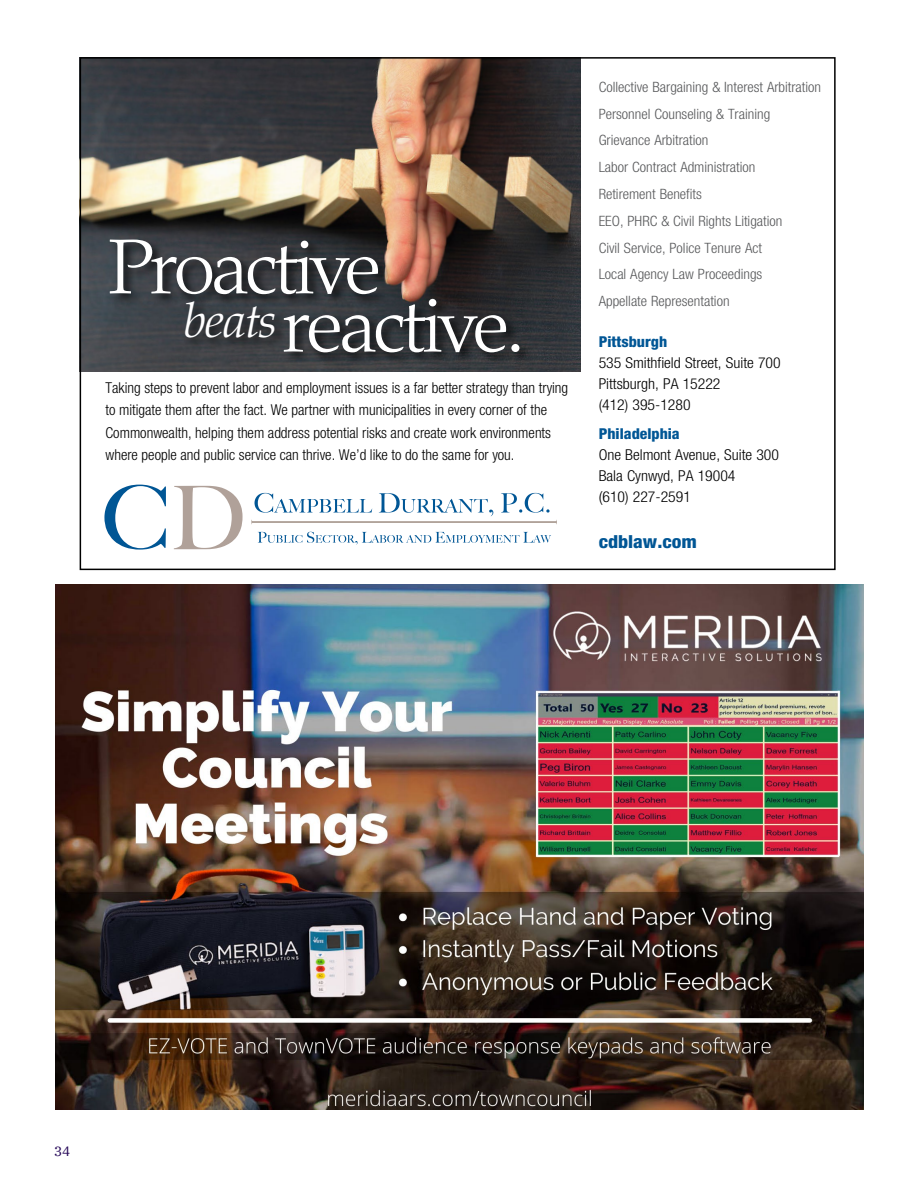
<style>
.page{position:relative;width:918px;height:1188px;background:#fff}
.page>*{position:absolute;margin:0;border:0;box-sizing:border-box;transform-origin:0 0}
.t1{font:300 77.7px/58.2px "Palatino";letter-spacing:-.05em;color:#fff}
.t2{font:800 condensed 18px "Helvetica Neue";color:#005695;scale:1.08 1}
.t3{font:300 condensed 15px/22.5px "Helvetica Neue";color:#000}
.t4{font:300 condensed 15px/21px "Helvetica Neue";color:#000;scale:1.05 1}
.t5{font:800 condensed 15px "Helvetica Neue";color:#005695;scale:1.05 1}
.t6{font:300 condensed 14.25px/26.8px "Helvetica Neue";color:#58595b;scale:1.04 1}
.t7{font:13.5px "IBM Plex Serif";color:#260859}
.s1{font-stretch:normal}
</style>
<div class="page">
<img style="left:83px;top:60px;width:498px;height:312px">
<div style="left:108px;top:237px;width:283px;height:71px;background:#000;opacity:.81"></div>
<div style="left:183px;top:299px;width:105px;height:52px;background:#000;opacity:.81"></div>
<div style="left:282px;top:296px;width:250px;height:70px;background:#000;opacity:.81"></div>
<svg style="left:104px;top:485px;width:62px;height:65px"></svg>
<svg style="left:174px;top:486px;width:69px;height:63px"></svg>
<svg style="left:258px;top:532px;width:293px;height:13px"></svg>
<svg style="left:251px;top:493px;width:306px;height:32px"></svg>
<img style="left:55px;top:584px;width:809px;height:526px">
<h1 class="t1" style="left:183px;top:239px;width:343px;text-indent:-75px">Proactive<br><sup>beats</sup> reactive.</h1>
<p class="t3" style="left:106px;top:376px;width:464px">Taking steps to prevent labor and employment issues is a far better strategy than trying to mitigate them after the fact. We partner with municipalities in every corner of the Commonwealth, helping them address potential risks and create work environments where people and public service can thrive. We’d like to do the same for you.</p>
<p class="t6" style="left:599px;top:73px;width:215px">Collective Bargaining &amp; Interest Arbitration<br>Personnel Counseling &amp; Training<br>Grievance Arbitration<br>Labor Contract Administration<br>Retirement Benefits<br>EEO, PHRC &amp; Civil Rights Litigation<br>Civil Service, Police Tenure Act<br>Local Agency Law Proceedings<br>Appellate Representation</p>
<p class="t5" style="left:599px;top:332px;width:67px">Pittsburgh</p>
<p class="t4" style="left:599px;top:352px;width:175px">535 Smithfield Street, Suite 700<br>Pittsburgh, PA 15222<br>(412) 395-1280</p>
<p class="t5" style="left:599px;top:425px;width:79px">Philadelphia</p>
<p class="t4" style="left:599px;top:444px;width:173px">One Belmont Avenue, Suite 300<br>Bala Cynwyd, PA 19004<br><span class="s1">(</span>610) 227-2591</p>
<p class="t2" style="left:599px;top:531px;width:93px">cdblaw.com</p>
<p class="t7" style="left:54px;top:1141px;width:18px">34</p>
</div>
